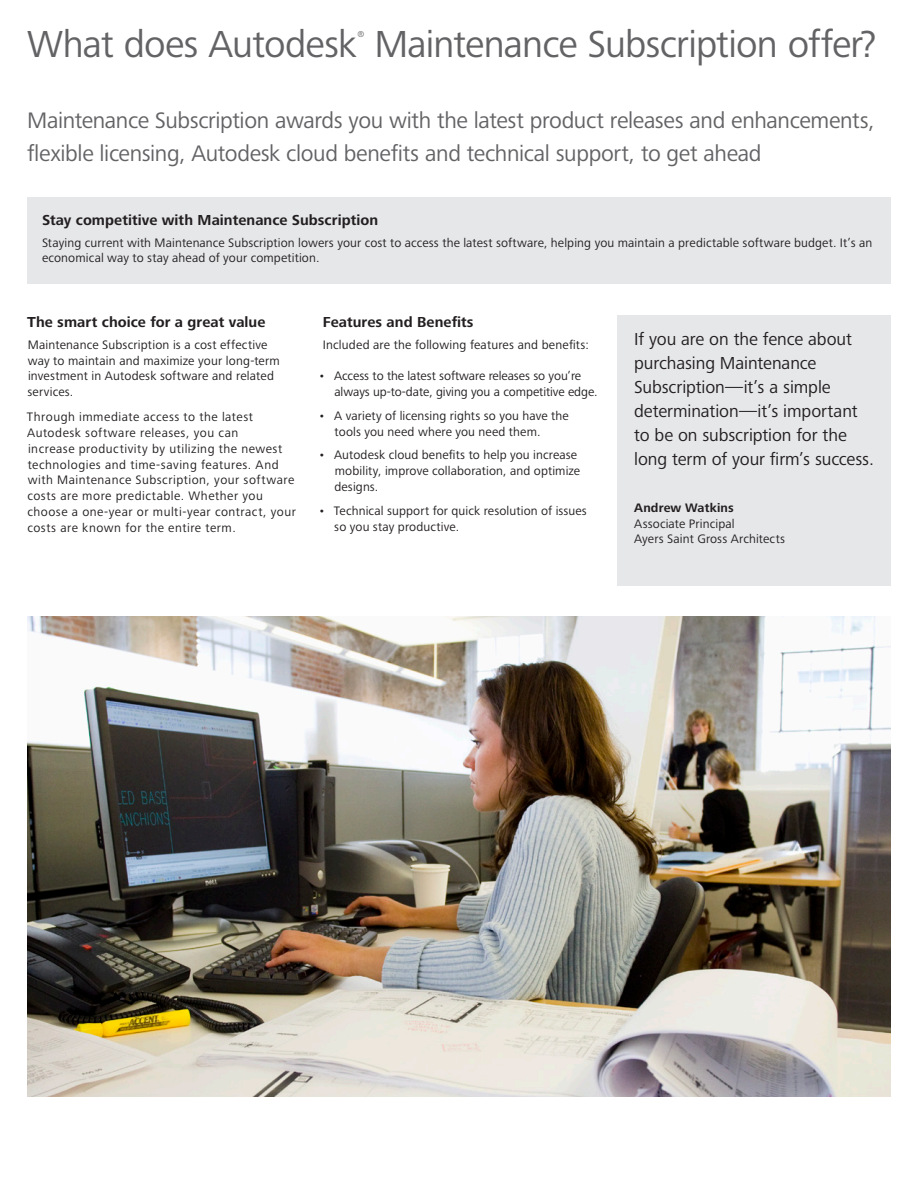
<style>
.page{position:relative;width:918px;height:1188px;background:#fff}
.page>*{position:absolute;margin:0;border:0;box-sizing:border-box;transform-origin:0 0}
.Headline__Level_2{font:39px "Frutiger Next LTW1 G";letter-spacing:-.02em;color:#636366}
.Subhead__Level_2{font:23.25px/33px "Frutiger Next LTW1 G";letter-spacing:-.015em;color:#636366}
.Pull_Quote__Level_1{font:18px/24px "Frutiger Next LTW1 G";letter-spacing:-.005em;color:#231f20}
.Text_Heading{font:700 15px "Frutiger Next LTW1 G";letter-spacing:.005em;color:#231f20}
.Body_Text{font:12.75px/15.8px "Frutiger Next LTW1 G";letter-spacing:.015em;color:#231f20}
.Body_Text-2{font:12.75px/15.8px "Frutiger Next LTW1 G";letter-spacing:.04em;color:#231f20}
.Body_Text-3{font:12.75px/15.8px "Frutiger Next LTW1 G";letter-spacing:-.005em;color:#231f20}
.Pull_Quote__Level_1-2{font:12.75px/15.8px "Frutiger Next LTW1 G";letter-spacing:.01em;color:#231f20}
.Headline__Level_2-2{font:8.7px "Frutiger Next LTW1 G";color:#636366}
.s1{font-weight:700}
</style>
<div class="page">
<div style="left:27px;top:198px;width:864px;height:86px;background:#e6e7e9"></div>
<img style="left:27px;top:617px;width:864px;height:479px">
<div style="left:617px;top:315px;width:274px;height:270px;background:#e6e7e9"></div>
<p class="Headline__Level_2" style="left:27px;top:22px;width:851px">What does Autodesk Maintenance Subscription offer?</p>
<p class="Headline__Level_2-2" style="left:357px;top:29px;width:8px">®</p>
<p class="Subhead__Level_2" style="left:27px;top:104px;width:849px">Maintenance Subscription awards you with the latest product releases and enhancements, flexible licensing, Autodesk cloud benefits and technical support, to get ahead</p>
<p class="Text_Heading" style="left:42px;top:211px;width:338px">Stay competitive with Maintenance Subscription</p>
<p class="Body_Text" style="left:42px;top:235px;width:832px">Staying current with Maintenance Subscription lowers your cost to access the latest software, helping you maintain a predictable software budget. It’s an economical way to stay ahead of your competition.</p>
<p class="Text_Heading" style="left:27px;top:313px;width:240px">The smart choice for a great value</p>
<p class="Body_Text" style="left:27px;top:337px;width:254px">Maintenance Subscription is a cost effective way to maintain and maximize your long-term investment in Autodesk software and related services.</p>
<p class="Body_Text-2" style="left:27px;top:410px;width:270px">Through immediate access to the latest Autodesk software releases, you can<br>increase productivity by utilizing the newest technologies and time-saving features. And with Maintenance Subscription, your software costs are more predictable. Whether you choose a one-year or multi-year contract, your costs are known for the entire term.</p>
<p class="Text_Heading" style="left:323px;top:313px;width:152px">Features and Benefits</p>
<p class="Body_Text" style="left:323px;top:337px;width:268px">Included are the following features and benefits:</p>
<p class="Body_Text-3" style="left:334px;top:369px;width:265px;text-indent:-16px">• Access to the latest software releases so you’re always up-to-date, giving you a competitive edge.</p>
<p class="Body_Text" style="left:335px;top:408px;width:236px;text-indent:-16px">• A variety of licensing rights so you have the tools you need where you need them.</p>
<p class="Body_Text" style="left:335px;top:448px;width:247px;text-indent:-16px">• Autodesk cloud benefits to help you increase mobility, improve collaboration, and optimize designs.</p>
<p class="Body_Text" style="left:334px;top:503px;width:254px;text-indent:-16px">• Technical support for quick resolution of issues so you stay productive.</p>
<p class="Pull_Quote__Level_1" style="left:634px;top:327px;width:241px">If you are on the fence about purchasing Maintenance<br>Subscription—it’s a simple determination—it’s important to be on subscription for the long term of your firm’s success.</p>
<p class="Pull_Quote__Level_1-2" style="left:634px;top:500px;width:152px"><span class="s1">Andrew Watkins<br></span>Associate Principal<br>Ayers Saint Gross Architects</p>
</div>
